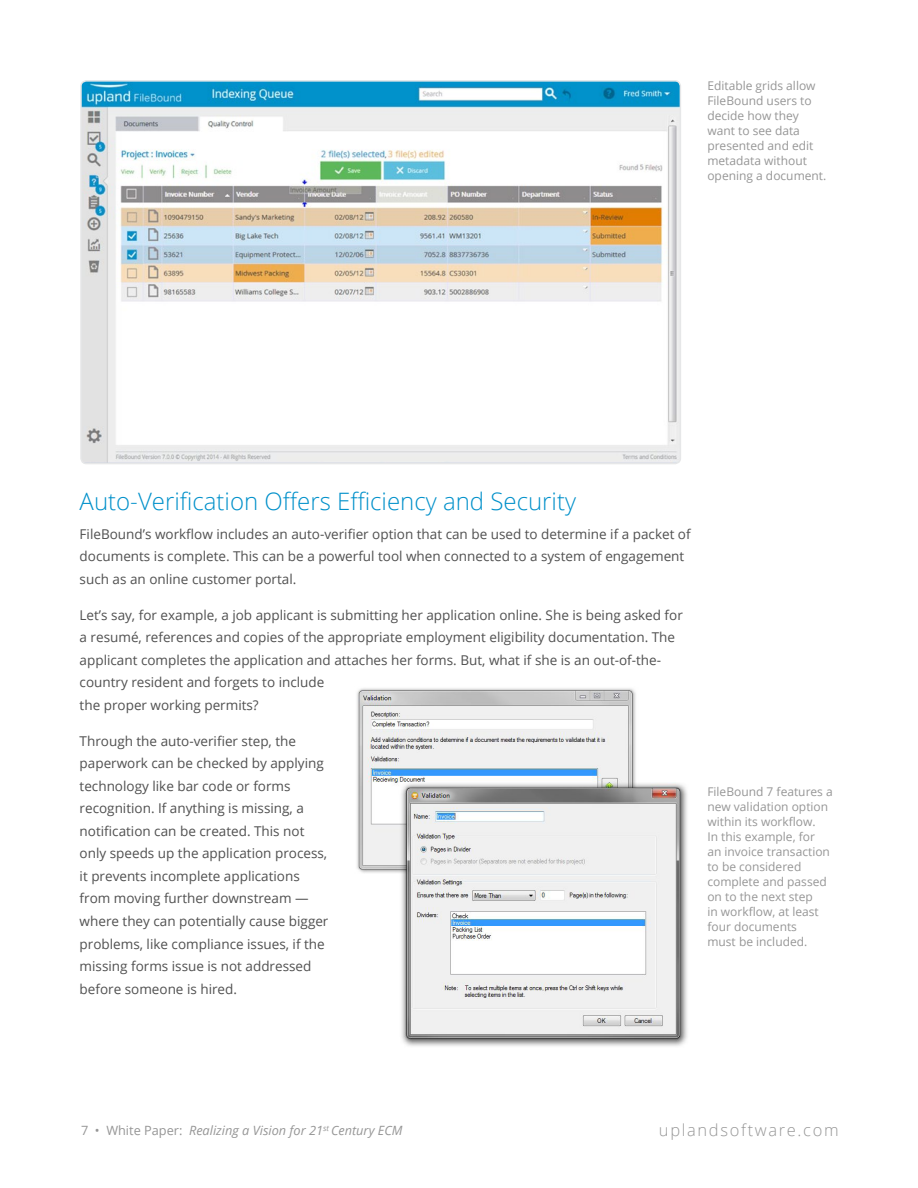
<style>
.page{position:relative;width:918px;height:1188px;background:#fff}
.page>*{position:absolute;margin:0;border:0;box-sizing:border-box;transform-origin:0 0}
.t1{font:300 24px "Open Sans";color:#0090ca}
.t2{font:300 16.5px "Open Sans";letter-spacing:.1em;color:#969696}
.t3{font:13.5px/22.5px "Open Sans";color:#505050}
.t4{font:italic 12.75px "Open Sans";color:#969696}
.t5{font:12px/15px "Open Sans";color:#969696}
.s1{font-style:normal}
</style>
<div class="page">
<img style="left:83px;top:83px;width:597px;height:380px">
<div style="left:80px;top:80px;width:601px;height:384px;border:2px solid #e6e7e8;border-radius:5px"></div>
<img style="left:357px;top:688px;width:330px;height:358px">
<p class="t5" style="left:707px;top:78px;width:120px">Editable grids allow<br>FileBound users to decide how they want to see data presented and edit metadata without opening a document.</p>
<h1 class="t1" style="left:80px;top:485px;width:498px">Auto-Verification Offers Efficiency and Security</h1>
<p class="t3" style="left:80px;top:522px;width:613px">FileBound’s workflow includes an auto-verifier option that can be used to determine if a packet of documents is complete. This can be a powerful tool when connected to a system of engagement such as an online customer portal.</p>
<p class="t3" style="left:80px;top:603px;width:605px">Let’s say, for example, a job applicant is submitting her application online. She is being asked for a resumé, references and copies of the appropriate employment eligibility documentation. The applicant completes the application and attaches her forms. But, what if she is an out-of-the&shy;country resident and forgets to include<br>the proper working permits?</p>
<p class="t3" style="left:80px;top:729px;width:250px">Through the auto-verifier step, the paperwork can be checked by applying technology like bar code or forms recognition. If anything is missing, a notification can be created. This not only speeds up the application process, it prevents incomplete applications from moving further downstream — where they can potentially cause bigger problems, like compliance issues, if the missing forms issue is not addressed before someone is hired.</p>
<p class="t5" style="left:707px;top:784px;width:127px">FileBound 7 features a new validation option within its workflow.<br>In this example, for<br>an invoice transaction to be considered complete and passed on to the next step<br>in workflow, at least four documents<br>must be included.</p>
<p class="t4" style="left:81px;top:1122px;width:323px"><span class="s1">7 • White Paper:</span> Realizing a Vision for 21<sup>st</sup> Century ECM</p>
<p class="t2" style="left:659px;top:1119px;width:181px">uplandsoftware.com</p>
</div>
